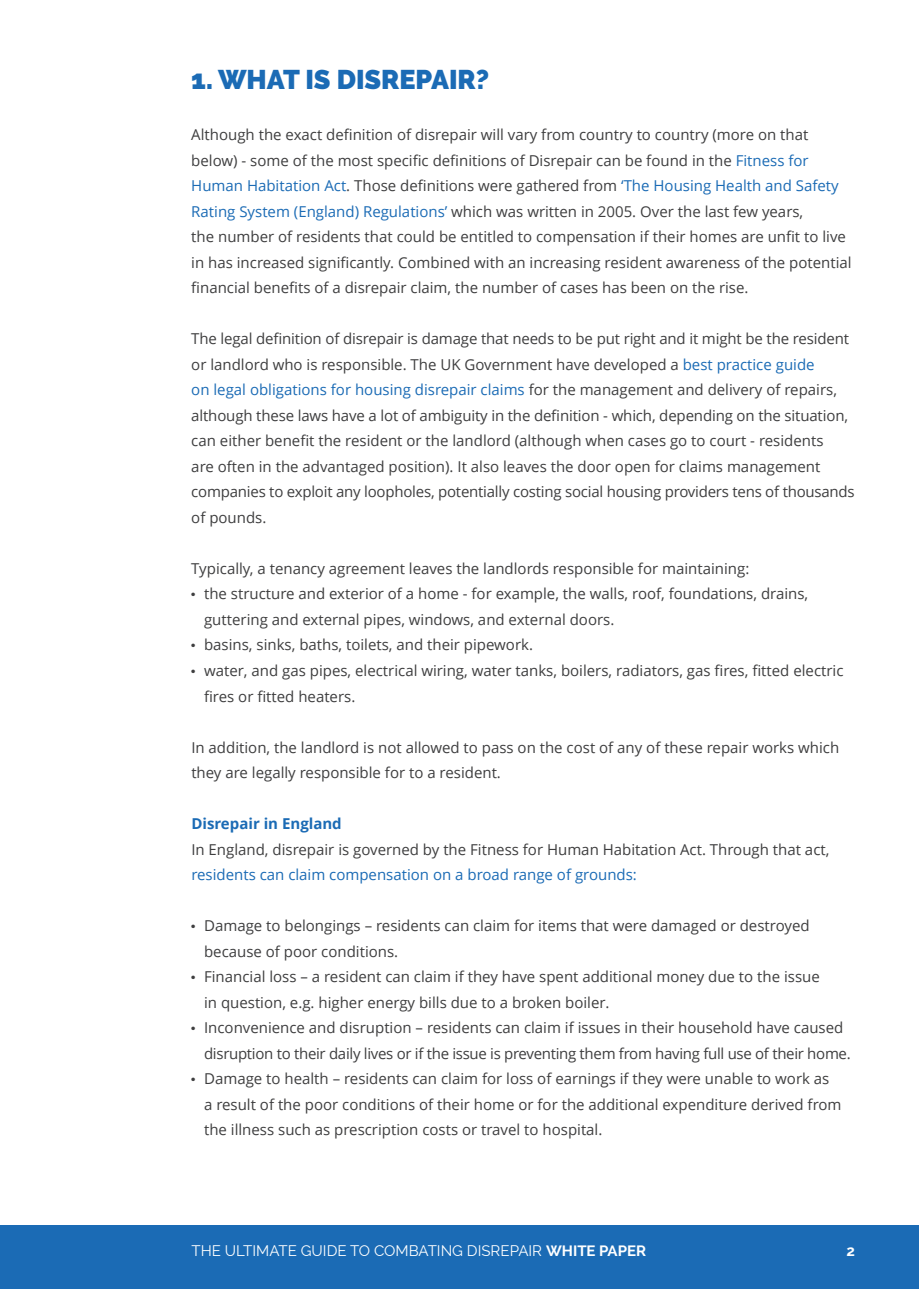
<style>
.page{position:relative;width:919px;height:1289px;background:#fff}
.page>*{position:absolute;margin:0;border:0;box-sizing:border-box;transform-origin:0 0}
.t1{font:900 27px "Raleway";color:#1b6bb5}
.t2{font:15px/25.5px "Open Sans";color:#3e3e3f}
.t3{font:15px/25.5px "Open Sans";letter-spacing:-.02em;color:#3e3e3f}
.t4{font:15px "Raleway";color:#fff}
.t5{font:700 15px "Open Sans";color:#1b6bb5}
.t6{font:700 15px "Raleway";color:#fff}
.s1{color:#1b6bb5}
.s2{font-weight:700}
</style>
<div class="page">
<div style="left:0;top:1225px;width:918px;height:63px;background:#1b6bb5"></div>
<p class="t1" style="left:191px;top:64px;width:299px">1. WHAT IS DISREPAIR?</p>
<p class="t2" style="left:191px;top:122px;width:661px">Although the exact definition of disrepair will vary from country to country (more on that below) - some of the most specific definitions of Disrepair can be found in the <span class="s1">Fitness for Human Habitation Act</span>. Those definitions were gathered from <span class="s1">‘The Housing Health and Safety Rating System (England) Regulations’</span> which was written in 2005. Over the last few years,<br>the number of residents that could be entitled to compensation if their homes are unfit to live in has increased significantly. Combined with an increasing resident awareness of the potential financial benefits of a disrepair claim, the number of cases has been on the rise.</p>
<p class="t2" style="left:191px;top:326px;width:665px">The legal definition of disrepair is damage that needs to be put right and it might be the resident or landlord who is responsible. The UK Government have developed a <span class="s1">best practice guide<br>on legal obligations for housing disrepair claims</span> for the management and delivery of repairs, although these laws have a lot of ambiguity in the definition - which, depending on the situation, can either benefit the resident or the landlord (although when cases go to court - residents<br>are often in the advantaged position). It also leaves the door open for claims management companies to exploit any loopholes, potentially costing social housing providers tens of thousands of pounds.</p>
<p class="t2" style="left:191px;top:555px;width:559px">Typically, a tenancy agreement leaves the landlords responsible for maintaining:</p>
<p class="t2" style="left:204px;top:581px;width:605px;text-indent:-13px"><sup>●</sup> the structure and exterior of a home - for example, the walls, roof, foundations, drains, guttering and external pipes, windows, and external doors.</p>
<p class="t2" style="left:191px;top:632px;width:343px"><sup>●</sup> basins, sinks, baths, toilets, and their pipework.</p>
<p class="t2" style="left:204px;top:657px;width:641px;text-indent:-13px"><sup>●</sup> water, and gas pipes, electrical wiring, water tanks, boilers, radiators, gas fires, fitted electric fires or fitted heaters.</p>
<p class="t2" style="left:191px;top:734px;width:649px">In addition, the landlord is not allowed to pass on the cost of any of these repair works which they are legally responsible for to a resident.</p>
<p class="t5" style="left:191px;top:813px;width:152px">Disrepair in England</p>
<p class="t2" style="left:191px;top:836px;width:639px">In England, disrepair is governed by the Fitness for Human Habitation Act. Through that act, <span class="s1">residents can claim compensation on a broad range of grounds:</span></p>
<p class="t2" style="left:204px;top:912px;width:607px;text-indent:-13px"><sup>●</sup> Damage to belongings – residents can claim for items that were damaged or destroyed because of poor conditions.</p>
<p class="t2" style="left:204px;top:963px;width:617px;text-indent:-13px"><sup>●</sup> Financial loss – a resident can claim if they have spent additional money due to the issue in question, e.g. higher energy bills due to a broken boiler.</p>
<p class="t3" style="left:204px;top:1014px;width:648px;text-indent:-13px"><sup>●</sup> Inconvenience and disruption – residents can claim if issues in their household have caused disruption to their daily lives or if the issue is preventing them from having full use of their home.</p>
<p class="t2" style="left:204px;top:1065px;width:639px;text-indent:-13px"><sup>●</sup> Damage to health – residents can claim for loss of earnings if they were unable to work as<br>a result of the poor conditions of their home or for the additional expenditure derived from the illness such as prescription costs or travel to hospital.</p>
<p class="t4" style="left:191px;top:1241px;width:456px">THE ULTIMATE GUIDE TO COMBATING DISREPAIR <span class="s2">WHITE PAPER</span></p>
<p class="t6" style="left:846px;top:1241px;width:10px">2</p>
</div>
